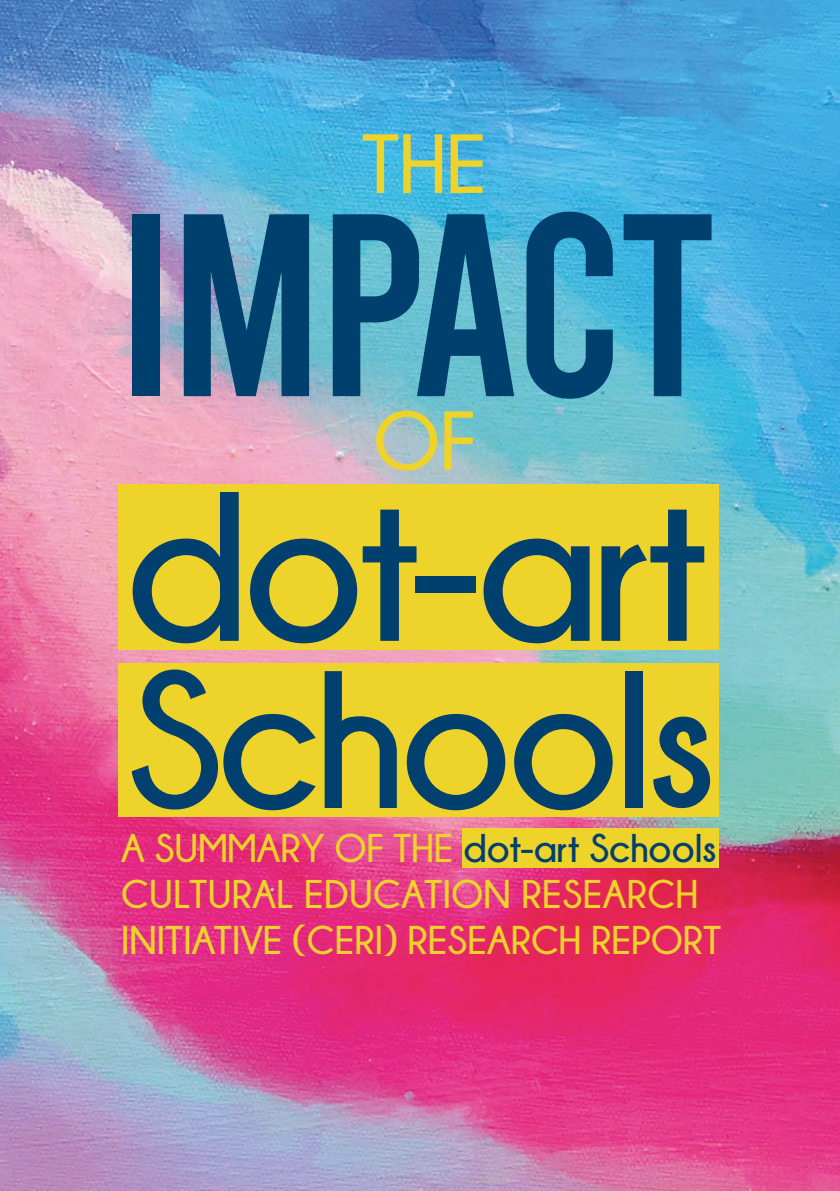
<style>
.page{position:relative;width:840px;height:1191px;background:#fff}
.page>*{position:absolute;margin:0;border:0;box-sizing:border-box;transform-origin:0 0}
.t1{font:259.8px "Bebas";letter-spacing:-.025em;color:#00406f}
.t2{font:700 211.8px "Champagne&Limousines";letter-spacing:-.025em;color:#00406f}
.t3{font:700 194.8px "Champagne&Limousines";letter-spacing:-.025em;color:#00406f}
.t4{font:700 83.4px "Champagne&Limousines";color:#eed32a}
.t5{font:700 40px/46px "Champagne&Limousines";color:#eed32a}
.s1{color:#00406f}
</style>
<div class="page">
<img style="left:0;top:0;width:839px;height:1191px">
<div style="left:461px;top:828px;width:257px;height:39px;background:#eed32a"></div>
<div style="left:118px;top:484px;width:600px;height:165px;background:#eed32a"></div>
<div style="left:118px;top:663px;width:600px;height:154px;background:#eed32a"></div>
<p class="t4" style="left:361px;top:118px;width:127px">THE</p>
<p class="t1" style="left:117px;top:175px;width:601px">IMPACT</p>
<p class="t4" style="left:373px;top:395px;width:103px">OF</p>
<p class="t2" style="left:125px;top:451px;width:583px">dot-art</p>
<p class="t3" style="left:126px;top:633px;width:592px">Schools</p>
<p class="t5" style="left:121px;top:824px;width:597px">A SUMMARY OF THE <span class="s1">dot-art Schools<br></span>CULTURAL EDUCATION RESEARCH</p>
<p class="t5" style="left:121px;top:916px;width:601px">INITIATIVE (CERI) RESEARCH REPORT</p>
</div>
